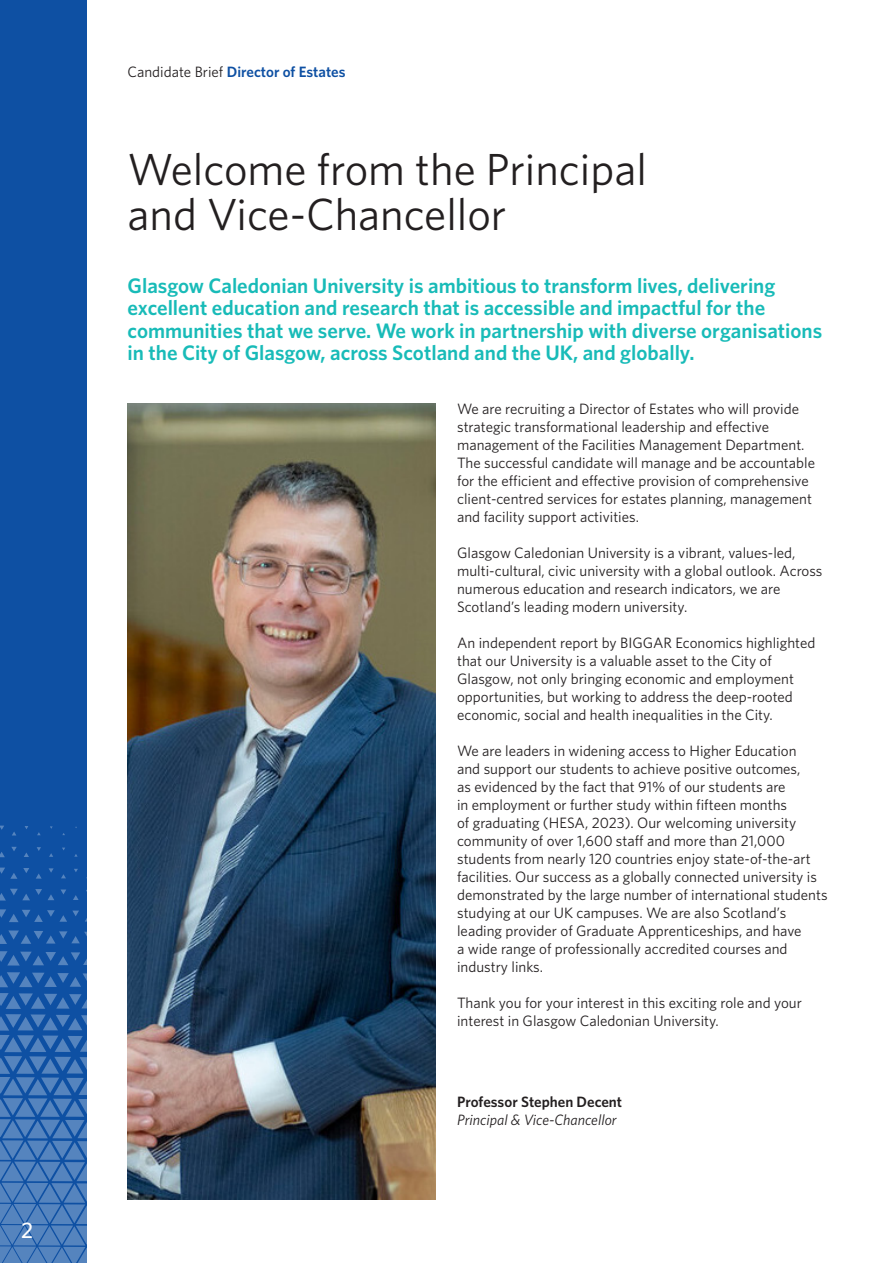
<style>
.page{position:relative;width:893px;height:1263px;background:#fff}
.page>*{position:absolute;margin:0;border:0;box-sizing:border-box;transform-origin:0 0}
.t1{font:45px/45px "Whitney";color:#231f20}
.t2{font:500 22.5px "Whitney";color:#fff}
.t3{font:600 21px/22.5px "Whitney";color:#18bbb8}
.t4{font:15px/18px "Whitney";color:#231f20}
.t5{font:600 15px "Whitney";color:#0e50a3}
.t6{font:italic 15px "Whitney";color:#231f20}
.t7{font:600 15px "Whitney";color:#231f20}
.s1{font-weight:400;color:#231f20}
</style>
<div class="page">
<img style="left:128px;top:404px;width:308px;height:795px">
<div style="left:0;top:0;width:86px;height:1263px;background:#0e50a3"></div>
<svg style="left:0;top:825px;width:86px;height:438px"></svg>
<p class="t2" style="left:21px;top:1215px;width:14px">2</p>
<p class="t5" style="left:128px;top:61px;width:220px"><span class="s1">Candidate Brief</span> Director of Estates</p>
<p class="t1" style="left:128px;top:145px;width:521px">Welcome from the Principal and Vice-Chancellor</p>
<p class="t3" style="left:128px;top:274px;width:696px">Glasgow Caledonian University is ambitious to transform lives, delivering excellent education and research that is accessible and impactful for the communities that we serve. We work in partnership with diverse organisations in the City of Glasgow, across Scotland and the UK, and globally.</p>
<p class="t4" style="left:457px;top:399px;width:359px">We are recruiting a Director of Estates who will provide strategic transformational leadership and effective management of the Facilities Management Department.<br>The successful candidate will manage and be accountable for the efficient and effective provision of comprehensive client-centred services for estates planning, management and facility support activities.</p>
<p class="t4" style="left:457px;top:543px;width:367px">Glasgow Caledonian University is a vibrant, values-led, multi-cultural, civic university with a global outlook. Across numerous education and research indicators, we are Scotland’s leading modern university.</p>
<p class="t4" style="left:457px;top:633px;width:360px">An independent report by BIGGAR Economics highlighted that our University is a valuable asset to the City of Glasgow, not only bringing economic and employment opportunities, but working to address the deep-rooted economic, social and health inequalities in the City.</p>
<p class="t4" style="left:457px;top:741px;width:372px">We are leaders in widening access to Higher Education<br>and support our students to achieve positive outcomes,<br>as evidenced by the fact that 91% of our students are<br>in employment or further study within fifteen months<br>of graduating (HESA, 2023). Our welcoming university community of over 1,600 staff and more than 21,000 students from nearly 120 countries enjoy state-of-the-art facilities. Our success as a globally connected university is demonstrated by the large number of international students studying at our UK campuses. We are also Scotland’s leading provider of Graduate Apprenticeships, and have<br>a wide range of professionally accredited courses and industry links.</p>
<p class="t4" style="left:457px;top:993px;width:346px">Thank you for your interest in this exciting role and your interest in Glasgow Caledonian University.</p>
<p class="t7" style="left:457px;top:1092px;width:167px">Professor Stephen Decent</p>
<p class="t6" style="left:457px;top:1110px;width:161px">Principal &amp; Vice-Chancellor</p>
</div>
